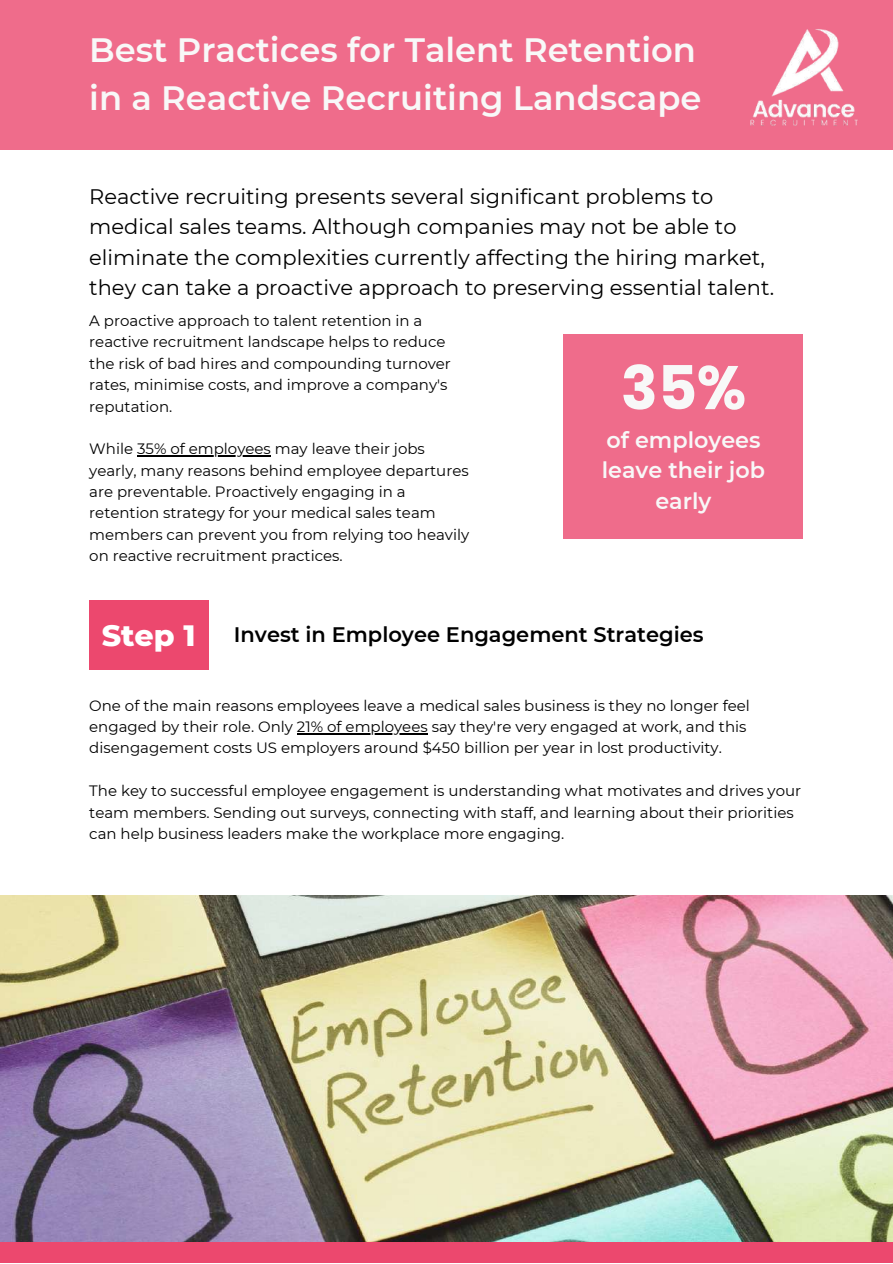
<style>
.page{position:relative;width:893px;height:1264px;background:#fff}
.page>*{position:absolute;margin:0;border:0;box-sizing:border-box;transform-origin:0 0}
.t1{font:700 60.9px "Poppins";color:#f8f8f8}
.t2{font:600 33.75px/47.2px "Montserrat";color:#f8f8f8}
.t3{font:800 30px "Montserrat";color:#fff}
.t4{font:600 22.2px/30.5px "Montserrat";color:#f8f8f8;text-align:center}
.t5{font:21px/30.3px "Montserrat";color:#000}
.t6{font:600 21px "Montserrat";color:#000}
.t7{font:15px/21.3px "Montserrat";color:#000}
</style>
<div class="page">
<img style="left:0;top:895px;width:892px;height:347px">
<div style="left:0;top:1242px;width:892px;height:20px;background:#ec486e"></div>
<div style="left:0;top:0;width:892px;height:149px;background:#ef6c8b"></div>
<img style="left:750px;top:29px;width:108px;height:97px">
<div style="left:89px;top:600px;width:119px;height:69px;background:#ec486e"></div>
<hr style="left:297px;top:733px;width:130px;height:1px;background:#000">
<div style="left:563px;top:335px;width:240px;height:203px;background:#ef6c8b"></div>
<hr style="left:137px;top:455px;width:134px;height:1px;background:#000">
<h2 class="t2" style="left:89px;top:27px;width:613px">Best Practices for Talent Retention in a Reactive Recruiting Landscape</h2>
<p class="t5" style="left:89px;top:181px;width:686px">Reactive recruiting presents several significant problems to medical sales teams. Although companies may not be able to eliminate the complexities currently affecting the hiring market, they can take a proactive approach to preserving essential talent.</p>
<p class="t7" style="left:89px;top:310px;width:363px">A proactive approach to talent retention in a reactive recruitment landscape helps to reduce the risk of bad hires and compounding turnover rates, minimise costs, and improve a company's reputation.</p>
<p class="t7" style="left:89px;top:438px;width:381px">While 35% of employees may leave their jobs yearly, many reasons behind employee departures are preventable. Proactively engaging in a retention strategy for your medical sales team members can prevent you from relying too heavily on reactive recruitment practices.</p>
<h1 class="t1" style="left:621px;top:345px;width:127px">35%</h1>
<h3 class="t4" style="left:601px;top:425px;width:165px">of employees leave their job early</h3>
<h3 class="t3" style="left:102px;top:617px;width:95px">Step 1</h3>
<h3 class="t6" style="left:234px;top:622px;width:471px">Invest in Employee Engagement Strategies</h3>
<p class="t7" style="left:89px;top:694px;width:662px">One of the main reasons employees leave a medical sales business is they no longer feel engaged by their role. Only 21% of employees say they're very engaged at work, and this disengagement costs US employers around $450 billion per year in lost productivity.</p>
<p class="t7" style="left:89px;top:780px;width:713px">The key to successful employee engagement is understanding what motivates and drives your team members. Sending out surveys, connecting with staff, and learning about their priorities can help business leaders make the workplace more engaging.</p>
</div>
